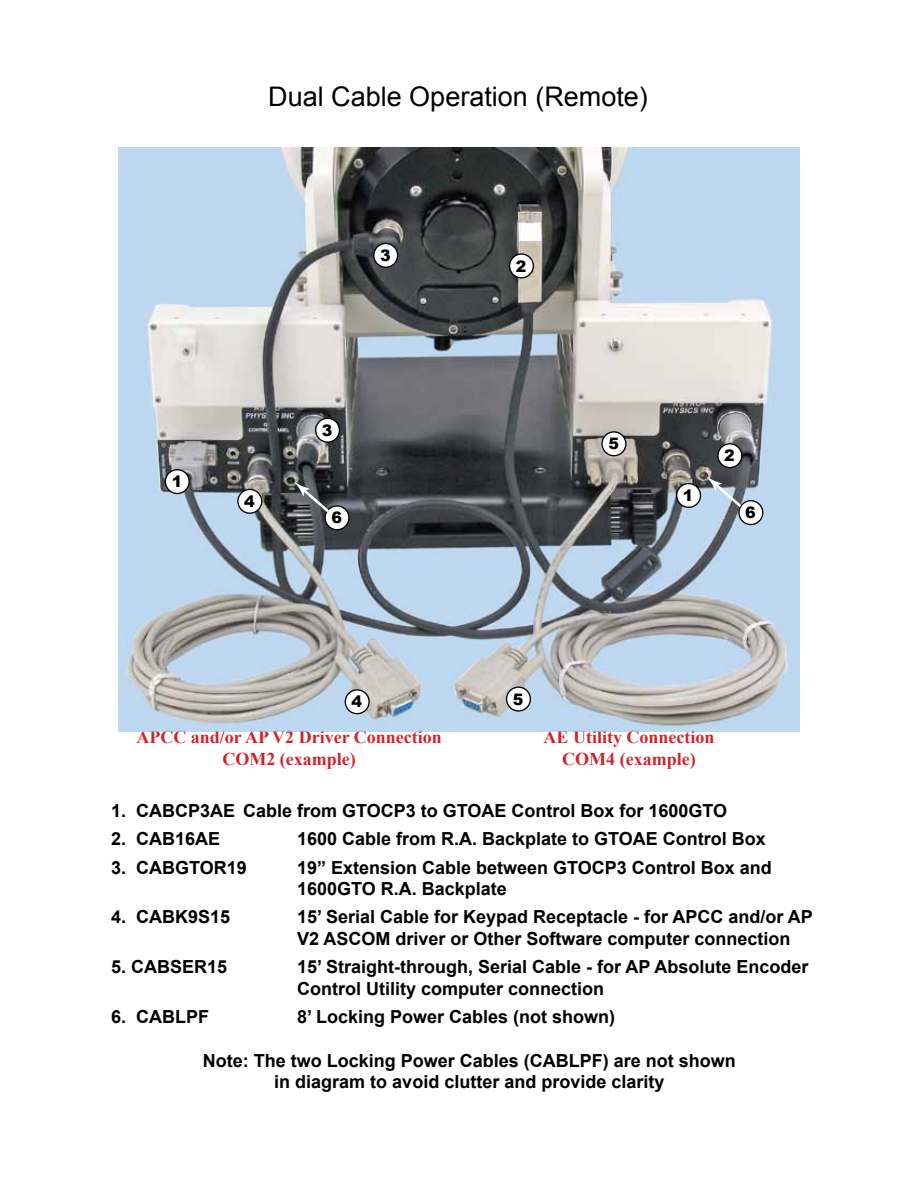
<style>
.page{position:relative;width:918px;height:1188px;background:#fff}
.page>*{position:absolute;margin:0;border:0;box-sizing:border-box;transform-origin:0 0}
.t1{font:27px "Arial";color:#000}
.t2{font:700 18px/21.6px "Arial";color:#000}
.t3{font:700 18px/21.6px "Times New Roman";color:#d2232a;text-align:center}
.t4{font:900 15.9px "Arial";color:#000}
</style>
<div class="page">
<img style="left:119px;top:148px;width:681px;height:583px">
<div style="left:165px;top:470px;width:24px;height:23px;background:#fff;border-radius:50%"></div>
<div style="left:165px;top:469px;width:25px;height:25px;border:1px solid #000;border-radius:50%"></div>
<div style="left:345px;top:690px;width:24px;height:24px;background:#fff;border-radius:50%"></div>
<div style="left:345px;top:689px;width:25px;height:25px;border:1px solid #000;border-radius:50%"></div>
<div style="left:507px;top:687px;width:23px;height:24px;background:#fff;border-radius:50%"></div>
<div style="left:506px;top:687px;width:25px;height:25px;border:1px solid #000;border-radius:50%"></div>
<div style="left:510px;top:254px;width:23px;height:24px;background:#fff;border-radius:50%"></div>
<div style="left:509px;top:253px;width:25px;height:25px;border:1px solid #000;border-radius:50%"></div>
<div style="left:718px;top:444px;width:24px;height:24px;background:#fff;border-radius:50%"></div>
<div style="left:717px;top:443px;width:25px;height:25px;border:1px solid #000;border-radius:50%"></div>
<div style="left:316px;top:418px;width:23px;height:24px;background:#fff;border-radius:50%"></div>
<div style="left:315px;top:418px;width:25px;height:25px;border:1px solid #000;border-radius:50%"></div>
<div style="left:374px;top:243px;width:24px;height:24px;background:#fff;border-radius:50%"></div>
<div style="left:373px;top:243px;width:25px;height:25px;border:1px solid #000;border-radius:50%"></div>
<div style="left:602px;top:432px;width:24px;height:24px;background:#fff;border-radius:50%"></div>
<div style="left:601px;top:431px;width:26px;height:25px;border:1px solid #000;border-radius:50%"></div>
<div style="left:238px;top:489px;width:24px;height:24px;background:#fff;border-radius:50%"></div>
<div style="left:237px;top:489px;width:25px;height:25px;border:1px solid #000;border-radius:50%"></div>
<div style="left:739px;top:501px;width:24px;height:24px;background:#fff;border-radius:50%"></div>
<div style="left:738px;top:500px;width:25px;height:25px;border:1px solid #000;border-radius:50%"></div>
<div style="left:677px;top:484px;width:23px;height:23px;background:#fff;border-radius:50%"></div>
<div style="left:676px;top:483px;width:25px;height:25px;border:1px solid #000;border-radius:50%"></div>
<div style="left:325px;top:506px;width:24px;height:24px;background:#fff;border-radius:50%"></div>
<div style="left:324px;top:505px;width:26px;height:25px;border:1px solid #000;border-radius:50%"></div>
<svg style="left:295px;top:482px;width:37px;height:33px"></svg>
<svg style="left:707px;top:477px;width:37px;height:33px"></svg>
<h1 class="t1" style="left:268px;top:79px;width:381px">Dual Cable Operation (Remote)</h1>
<p class="t4" style="left:172px;top:470px;width:12px">1</p>
<p class="t4" style="left:244px;top:490px;width:12px">4</p>
<p class="t4" style="left:380px;top:244px;width:12px">3</p>
<p class="t4" style="left:322px;top:419px;width:12px">3</p>
<p class="t4" style="left:331px;top:506px;width:12px">6</p>
<p class="t4" style="left:516px;top:254px;width:12px">2</p>
<p class="t4" style="left:608px;top:432px;width:12px">5</p>
<p class="t4" style="left:683px;top:484px;width:12px">1</p>
<p class="t4" style="left:724px;top:444px;width:12px">2</p>
<p class="t4" style="left:745px;top:501px;width:12px">6</p>
<p class="t4" style="left:352px;top:690px;width:12px">4</p>
<p class="t4" style="left:513px;top:687px;width:12px">5</p>
<p class="t3" style="left:136px;top:726px;width:307px">APCC and/or AP V2 Driver Connection<br>COM2 (example)</p>
<p class="t3" style="left:544px;top:726px;width:172px">AE Utility Connection<br>COM4 (example)</p>
<p class="t2" style="left:111px;top:800px;width:618px">1. CABCP3AE Cable from GTOCP3 to GTOAE Control Box for 1600GTO</p>
<p class="t2" style="left:111px;top:829px;width:111px">2. CAB16AE</p>
<p class="t2" style="left:297px;top:829px;width:470px">1600 Cable from R.A. Backplate to GTOAE Control Box</p>
<p class="t2" style="left:111px;top:857px;width:137px">3. CABGTOR19</p>
<p class="t2" style="left:297px;top:857px;width:476px">19” Extension Cable between GTOCP3 Control Box and<br>1600GTO R.A. Backplate</p>
<p class="t2" style="left:111px;top:907px;width:121px">4. CABK9S15</p>
<p class="t2" style="left:297px;top:907px;width:517px">15’ Serial Cable for Keypad Receptacle - for APCC and/or AP<br>V2 ASCOM driver or Other Software computer connection</p>
<p class="t2" style="left:111px;top:957px;width:118px">5. CABSER15</p>
<p class="t2" style="left:297px;top:957px;width:513px">15’ Straight-through, Serial Cable - for AP Absolute Encoder<br>Control Utility computer connection</p>
<p class="t2" style="left:111px;top:1007px;width:100px">6. CABLPF</p>
<p class="t2" style="left:297px;top:1007px;width:320px">8’ Locking Power Cables (not shown)</p>
<p class="t2" style="left:203px;top:1050px;width:535px;text-align:center">Note: The two Locking Power Cables (CABLPF) are not shown in diagram to avoid clutter and provide clarity</p>
</div>
